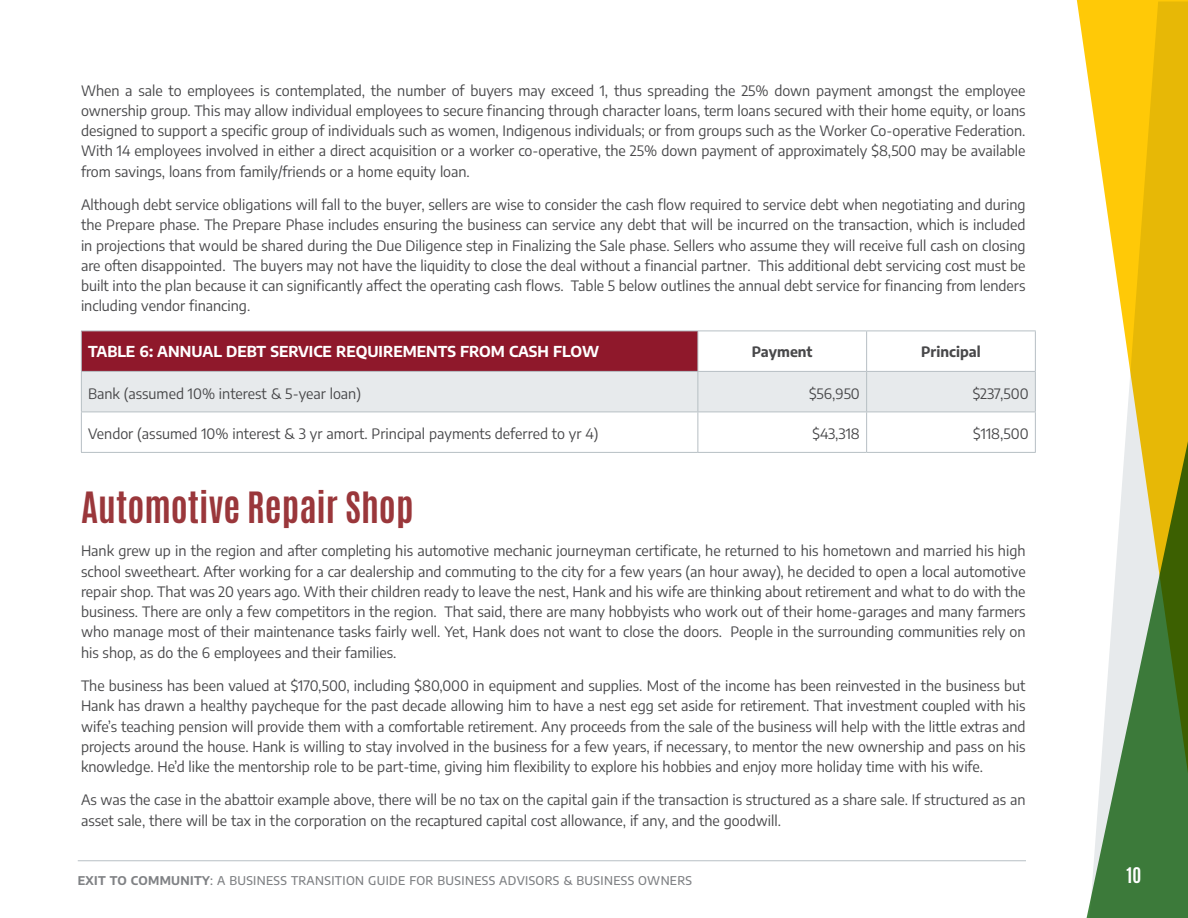
<style>
.page{position:relative;width:1188px;height:918px;background:#fff}
.page>*{position:absolute;margin:0;border:0;box-sizing:border-box;transform-origin:0 0}
.t1{font:700 36px "Antonio";color:#9a373b}
.t2{font:700 18px "Antonio";color:#fff}
.t3{font:700 15px "Encode Sans";color:#fff}
.t4{font:14.25px/20.2px "Encode Sans";color:#48484a;text-align:justify}
.t5{font:700 14.25px "Encode Sans";color:#48484a}
.t6{font:500 12px "Encode Sans";letter-spacing:.03em;color:#808285}
.s1{font-weight:700}
</style>
<div class="page">
<svg style="left:1076px;top:0;width:112px;height:193px;background:#f7ca27"></svg>
<svg style="left:1086px;top:193px;width:102px;height:725px"></svg>
<hr style="left:78px;top:860px;width:948px;height:1px;background:#b7bfc4">
<div style="left:81px;top:331px;width:617px;height:40px;background:#8f182b"></div>
<svg style="left:82px;top:372px;width:953px;height:80px"></svg>
<hr style="left:81px;top:331px;width:617px;height:1px;background:#b7bfc4">
<hr style="left:81px;top:331px;width:1px;height:40px;background:#b7bfc4">
<hr style="left:698px;top:331px;width:169px;height:1px;background:#b7bfc4">
<hr style="left:698px;top:331px;width:1px;height:40px;background:#b7bfc4">
<hr style="left:867px;top:331px;width:169px;height:1px;background:#b7bfc4">
<hr style="left:866px;top:331px;width:1px;height:40px;background:#b7bfc4">
<hr style="left:1035px;top:331px;width:1px;height:40px;background:#b7bfc4">
<hr style="left:81px;top:371px;width:617px;height:1px;background:#b7bfc4">
<hr style="left:81px;top:372px;width:1px;height:40px;background:#b7bfc4">
<hr style="left:698px;top:371px;width:169px;height:1px;background:#b7bfc4">
<hr style="left:698px;top:372px;width:1px;height:40px;background:#b7bfc4">
<hr style="left:867px;top:371px;width:169px;height:1px;background:#b7bfc4">
<hr style="left:866px;top:372px;width:1px;height:40px;background:#b7bfc4">
<hr style="left:1035px;top:372px;width:1px;height:40px;background:#b7bfc4">
<hr style="left:81px;top:412px;width:617px;height:1px;background:#b7bfc4">
<hr style="left:81px;top:412px;width:1px;height:40px;background:#b7bfc4">
<hr style="left:698px;top:412px;width:169px;height:1px;background:#b7bfc4">
<hr style="left:698px;top:412px;width:1px;height:40px;background:#b7bfc4">
<hr style="left:867px;top:412px;width:169px;height:1px;background:#b7bfc4">
<hr style="left:866px;top:412px;width:1px;height:40px;background:#b7bfc4">
<hr style="left:1035px;top:412px;width:1px;height:40px;background:#b7bfc4">
<hr style="left:81px;top:452px;width:617px;height:1px;background:#b7bfc4">
<hr style="left:698px;top:452px;width:169px;height:1px;background:#b7bfc4">
<hr style="left:867px;top:452px;width:169px;height:1px;background:#b7bfc4">
<p class="t4" style="left:81px;top:80px;width:946px">When a sale to employees is contemplated, the number of buyers may exceed 1, thus spreading the 25% down payment amongst the employee ownership group. This may allow individual employees to secure financing through character loans, term loans secured with their home equity, or loans designed to support a specific group of individuals such as women, Indigenous individuals; or from groups such as the Worker Co-operative Federation.<br>With 14 employees involved in either a direct acquisition or a worker co-operative, the 25% down payment of approximately $8,500 may be available from savings, loans from family/friends or a home equity loan.</p>
<p class="t4" style="left:81px;top:194px;width:946px">Although debt service obligations will fall to the buyer, sellers are wise to consider the cash flow required to service debt when negotiating and during the Prepare phase. The Prepare Phase includes ensuring the business can service any debt that will be incurred on the transaction, which is included in projections that would be shared during the Due Diligence step in Finalizing the Sale phase. Sellers who assume they will receive full cash on closing are often disappointed. The buyers may not have the liquidity to close the deal without a financial partner. This additional debt servicing cost must be built into the plan because it can significantly affect the operating cash flows. Table 5 below outlines the annual debt service for financing from lenders including vendor financing.</p>
<p class="t3" style="left:88px;top:341px;width:512px">TABLE 6: ANNUAL DEBT SERVICE REQUIREMENTS FROM CASH FLOW</p>
<p class="t5" style="left:752px;top:342px;width:62px">Payment</p>
<p class="t5" style="left:921px;top:342px;width:61px">Principal</p>
<p class="t4" style="left:88px;top:383px;width:274px">Bank (assumed 10% interest &amp; 5-year loan)</p>
<p class="t4" style="left:809px;top:383px;width:52px">$56,950</p>
<p class="t4" style="left:973px;top:383px;width:57px">$237,500</p>
<p class="t4" style="left:88px;top:423px;width:512px">Vendor (assumed 10% interest &amp; 3 yr amort. Principal payments deferred to yr 4)</p>
<p class="t4" style="left:813px;top:423px;width:49px">$43,318</p>
<p class="t4" style="left:973px;top:423px;width:57px">$118,500</p>
<h1 class="t1" style="left:81px;top:480px;width:334px">Automotive Repair Shop</h1>
<p class="t4" style="left:81px;top:540px;width:946px">Hank grew up in the region and after completing his automotive mechanic journeyman certificate, he returned to his hometown and married his high school sweetheart. After working for a car dealership and commuting to the city for a few years (an hour away), he decided to open a local automotive repair shop. That was 20 years ago. With their children ready to leave the nest, Hank and his wife are thinking about retirement and what to do with the business. There are only a few competitors in the region. That said, there are many hobbyists who work out of their home-garages and many farmers who manage most of their maintenance tasks fairly well. Yet, Hank does not want to close the doors. People in the surrounding communities rely on his shop, as do the 6 employees and their families.</p>
<p class="t4" style="left:81px;top:675px;width:946px">The business has been valued at $170,500, including $80,000 in equipment and supplies. Most of the income has been reinvested in the business but Hank has drawn a healthy paycheque for the past decade allowing him to have a nest egg set aside for retirement. That investment coupled with his wife’s teaching pension will provide them with a comfortable retirement. Any proceeds from the sale of the business will help with the little extras and projects around the house. Hank is willing to stay involved in the business for a few years, if necessary, to mentor the new ownership and pass on his knowledge. He’d like the mentorship role to be part-time, giving him flexibility to explore his hobbies and enjoy more holiday time with his wife.</p>
<p class="t4" style="left:81px;top:789px;width:946px">As was the case in the abattoir example above, there will be no tax on the capital gain if the transaction is structured as a share sale. If structured as an asset sale, there will be tax in the corporation on the recaptured capital cost allowance, if any, and the goodwill.</p>
<p class="t6" style="left:78px;top:872px;width:616px"><span class="s1">EXIT TO COMMUNITY</span>: A BUSINESS TRANSITION GUIDE FOR BUSINESS ADVISORS &amp; BUSINESS OWNERS</p>
<p class="t2" style="left:1127px;top:862px;width:16px">10</p>
</div>
